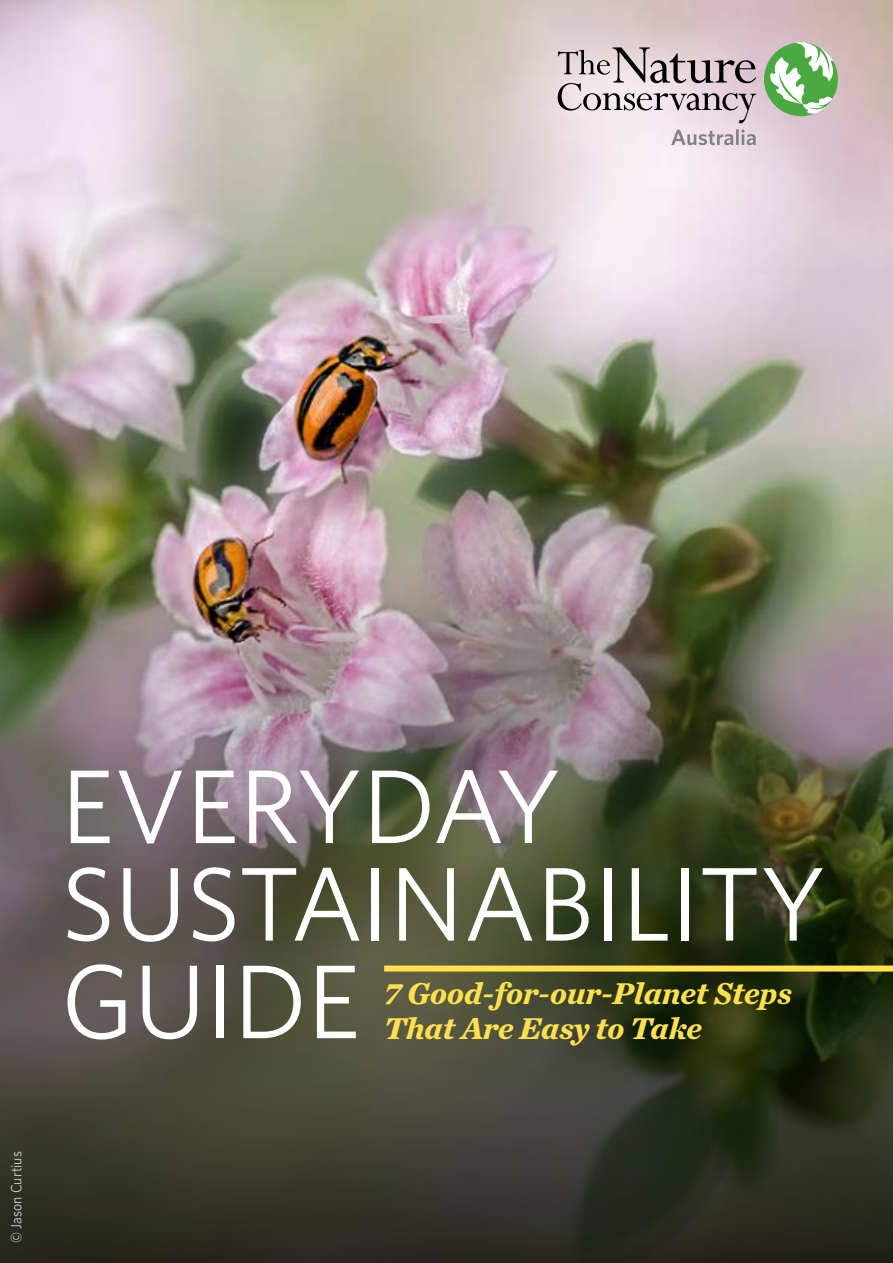
<style>
.page{position:relative;width:893px;height:1263px;background:#fff}
.page>*{position:absolute;margin:0;border:0;box-sizing:border-box;transform-origin:0 0}
.t1{font:105px/97.5px "Whitney";color:#fff}
.t2{font:italic 700 31.5px/34.5px "Chronicle Text G1";color:#ffe04f}
.t3{font:15px "Whitney";letter-spacing:.005em;color:#d1d3d4;scale:.91 1}
</style>
<div class="page">
<img style="left:0;top:0;width:893px;height:1263px">
<div style="left:387px;top:965px;width:506px;height:6px;background:#ffe04f"></div>
<svg style="left:764px;top:42px;width:74px;height:74px"></svg>
<svg style="left:558px;top:47px;width:198px;height:76px"></svg>
<svg style="left:671px;top:130px;width:62px;height:15px"></svg>
<hr style="left:736px;top:129px;width:3px;height:16px;background:#808285">
<svg style="left:741px;top:130px;width:15px;height:15px"></svg>
<p class="t3" style="left:6px;top:1243px;width:102px;rotate:-90deg">© Jason Curtius</p>
<h1 class="t1" style="left:61px;top:755px;width:767px">EVERYDAY<br>SUSTAINABILITY<br>GUIDE</h1>
<p class="t2" style="left:384px;top:974px;width:409px">7 Good-for-our-Planet Steps<br>That Are Easy to Take</p>
</div>
